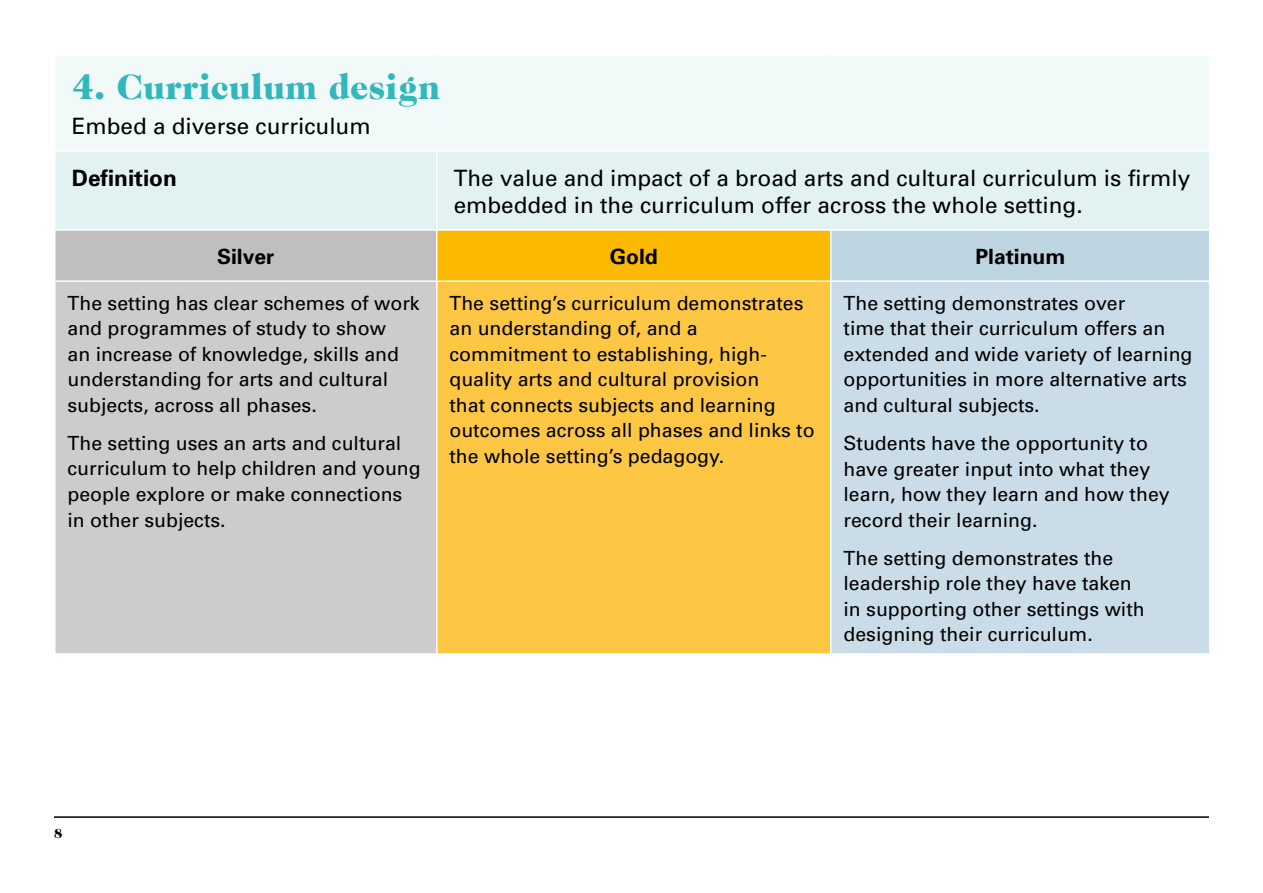
<style>
.page{position:relative;width:1263px;height:893px;background:#fff}
.page>*{position:absolute;margin:0;border:0;box-sizing:border-box;transform-origin:0 0}
.t1{font:900 36px "Caslon 224 IT Cby BT";color:#31b7bc}
.t2{font:22.5px/27px "Univers";color:#000}
.t3{font:700 22.5px "Univers";color:#000}
.t4{font:700 21px "Univers";color:#000}
.t5{font:19.5px/25.5px "Univers";color:#000}
.t6{font:900 13.5px "Caslon 224 IT Cby BT";color:#000}
</style>
<div class="page">
<div style="left:55px;top:55px;width:1155px;height:96px;background:#f1f9f9"></div>
<div style="left:56px;top:152px;width:1153px;height:77px;background:#e2f2f3"></div>
<div style="left:55px;top:230px;width:382px;height:51px;background:#c0bebf"></div>
<div style="left:437px;top:230px;width:394px;height:51px;background:#fbba00"></div>
<div style="left:831px;top:230px;width:379px;height:51px;background:#bdd4e1"></div>
<div style="left:55px;top:281px;width:382px;height:373px;background:#cdcbcc"></div>
<div style="left:437px;top:281px;width:394px;height:373px;background:#fdc744"></div>
<div style="left:831px;top:281px;width:379px;height:373px;background:#cadce7"></div>
<hr style="left:54px;top:54px;width:383px;height:2px;background:#fff">
<hr style="left:54px;top:56px;width:2px;height:94px;background:#fff">
<hr style="left:437px;top:54px;width:394px;height:2px;background:#fff">
<hr style="left:831px;top:54px;width:379px;height:2px;background:#fff">
<hr style="left:1209px;top:56px;width:1px;height:94px;background:#fff">
<hr style="left:54px;top:150px;width:383px;height:2px;background:#fff">
<hr style="left:437px;top:150px;width:394px;height:2px;background:#fff">
<hr style="left:436px;top:152px;width:1px;height:77px;background:#fff">
<hr style="left:831px;top:150px;width:379px;height:2px;background:#fff">
<hr style="left:54px;top:229px;width:383px;height:2px;background:#fff">
<hr style="left:54px;top:231px;width:2px;height:49px;background:#fff">
<hr style="left:437px;top:229px;width:394px;height:2px;background:#fff">
<hr style="left:436px;top:231px;width:1px;height:49px;background:#fff">
<hr style="left:831px;top:229px;width:379px;height:2px;background:#fff">
<hr style="left:830px;top:231px;width:1px;height:49px;background:#fff">
<hr style="left:1209px;top:231px;width:1px;height:49px;background:#fff">
<hr style="left:54px;top:280px;width:383px;height:2px;background:#fff">
<hr style="left:54px;top:282px;width:2px;height:371px;background:#fff">
<hr style="left:437px;top:280px;width:394px;height:2px;background:#fff">
<hr style="left:436px;top:282px;width:1px;height:371px;background:#fff">
<hr style="left:831px;top:280px;width:379px;height:2px;background:#fff">
<hr style="left:830px;top:282px;width:1px;height:371px;background:#fff">
<hr style="left:1209px;top:282px;width:1px;height:371px;background:#fff">
<hr style="left:54px;top:653px;width:383px;height:2px;background:#fff">
<hr style="left:437px;top:653px;width:394px;height:2px;background:#fff">
<hr style="left:831px;top:653px;width:379px;height:2px;background:#fff">
<hr style="left:54px;top:816px;width:1155px;height:2px;background:#000">
<h1 class="t1" style="left:72px;top:65px;width:370px">4. Curriculum design</h1>
<p class="t2" style="left:72px;top:112px;width:300px">Embed a diverse curriculum</p>
<p class="t3" style="left:72px;top:164px;width:107px">Definition</p>
<p class="t2" style="left:454px;top:164px;width:738px">The value and impact of a broad arts and cultural curriculum is firmly embedded in the curriculum offer across the whole setting.</p>
<p class="t4" style="left:217px;top:243px;width:59px">Silver</p>
<p class="t4" style="left:610px;top:243px;width:49px">Gold</p>
<p class="t4" style="left:975px;top:243px;width:91px">Platinum</p>
<p class="t5" style="left:68px;top:290px;width:354px">The setting has clear schemes of work and programmes of study to show<br>an increase of knowledge, skills and understanding for arts and cultural subjects, across all phases.</p>
<p class="t5" style="left:68px;top:430px;width:355px">The setting uses an arts and cultural curriculum to help children and young people explore or make connections in other subjects.</p>
<p class="t5" style="left:449px;top:290px;width:367px">The setting’s curriculum demonstrates an understanding of, and a commitment to establishing, high&shy;quality arts and cultural provision<br>that connects subjects and learning outcomes across all phases and links to the whole setting’s pedagogy.</p>
<p class="t5" style="left:843px;top:290px;width:350px">The setting demonstrates over<br>time that their curriculum offers an extended and wide variety of learning opportunities in more alternative arts and cultural subjects.</p>
<p class="t5" style="left:843px;top:430px;width:328px">Students have the opportunity to have greater input into what they learn, how they learn and how they record their learning.</p>
<p class="t5" style="left:843px;top:545px;width:303px">The setting demonstrates the leadership role they have taken in supporting other settings with designing their curriculum.</p>
<p class="t6" style="left:54px;top:825px;width:10px">8</p>
</div>
